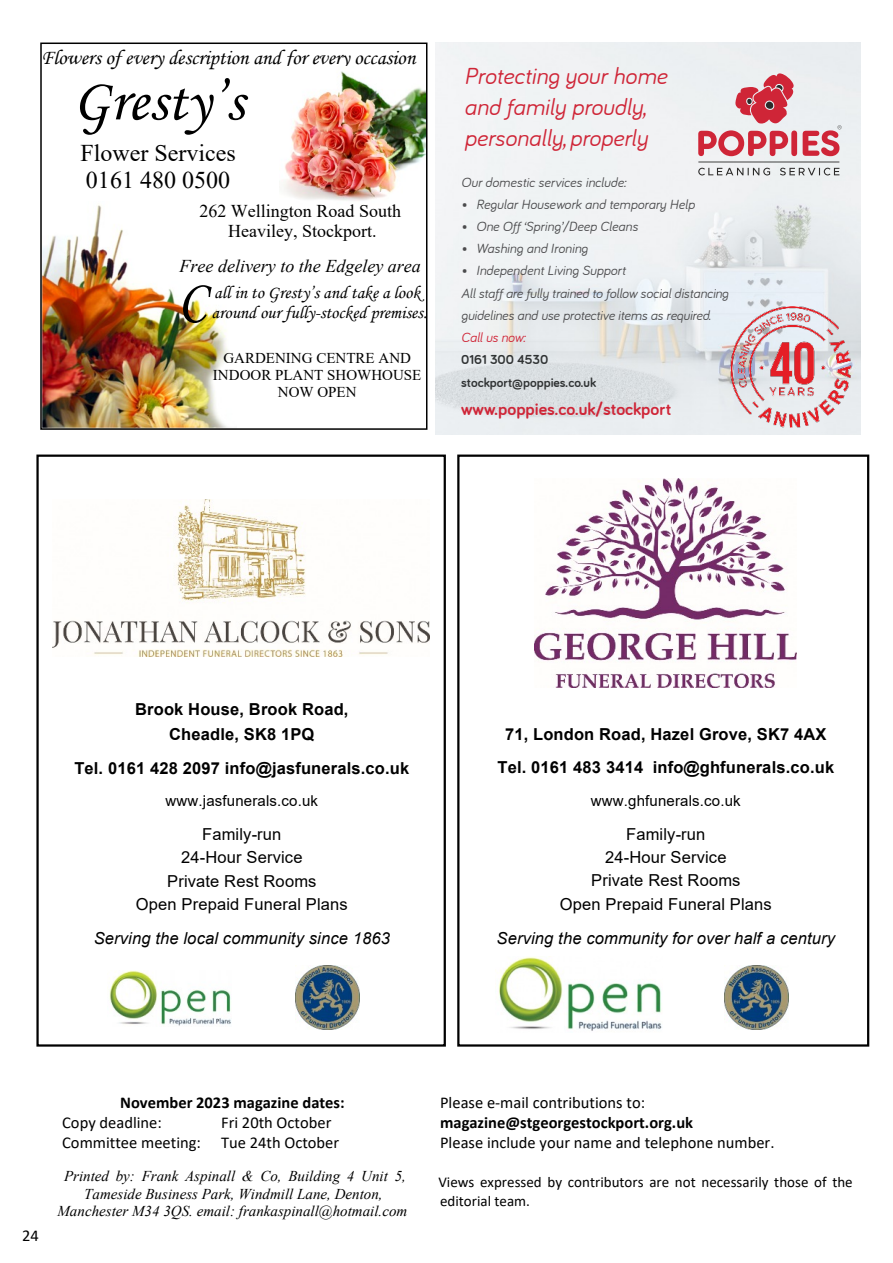
<style>
.page{position:relative;width:893px;height:1263px;background:#fff}
.page>*{position:absolute;margin:0;border:0;box-sizing:border-box;transform-origin:0 0}
.t1{font:60px "Monotype Corsiva";color:#000}
.t2{font:55.5px "Monotype Corsiva";color:#000}
.t3{font:italic 24px/30.9px "Bariol";color:#cf2537}
.t4{font:24px/27.6px "Times New Roman";color:#000}
.t5{font:21px "Monotype Corsiva";color:#000}
.t6{font:18px/20.2px "Monotype Corsiva";color:#000}
.t7{font:18px/20.7px "Times New Roman";color:#000;text-align:center}
.t8{font:italic 18px "Times New Roman";color:#000}
.t9{font:700 18px "Bariol";color:#cf2537}
.t10{font:700 16.5px/24.9px "Arial";letter-spacing:.01em;color:#000;text-align:center}
.t11{font:16.5px/20.1px "Calibri";color:#000}
.t12{font:16.5px/23.4px "Arial";letter-spacing:.01em;color:#000;text-align:center}
.t13{font:italic 16.5px "Arial";letter-spacing:.01em;color:#000}
.t14{font:700 16.5px "Calibri";color:#000}
.t15{font:italic 15px/17.2px "Times New Roman";color:#000;text-align:center}
.t16{font:15px/18.3px "Calibri";color:#000}
.t17{font:15px/17.2px "Times New Roman";color:#000;text-align:center}
.t18{font:15px "Arial";letter-spacing:.01em;color:#000}
.t19{font:italic 13.8px/22.2px "Bariol";color:#4b4b4d}
.t20{font:italic 13.8px "Bariol";letter-spacing:-.01em;color:#cf2537}
.t21{font:700 13.5px/22.2px "Bariol";color:#303334}
</style>
<div class="page">
<img style="left:436px;top:43px;width:424px;height:392px">
<hr style="left:698px;top:162px;width:141px;height:1px;background:#2c2b2a">
<svg style="left:698px;top:168px;width:72px;height:7px"></svg>
<svg style="left:780px;top:168px;width:59px;height:7px"></svg>
<img style="left:730px;top:307px;width:122px;height:120px">
<svg style="left:698px;top:130px;width:99px;height:26px"></svg>
<svg style="left:803px;top:125px;width:39px;height:31px"></svg>
<svg style="left:735px;top:73px;width:59px;height:51px;background:#d67984"></svg>
<img style="left:43px;top:205px;width:185px;height:222px">
<div style="left:40px;top:43px;width:387px;height:387px;border:2px solid #000"></div>
<img style="left:283px;top:66px;width:142px;height:138px">
<div style="left:36px;top:454px;width:410px;height:593px;border:2px solid #000"></div>
<img style="left:295px;top:965px;width:65px;height:65px">
<img style="left:109px;top:970px;width:122px;height:56px">
<div style="left:457px;top:454px;width:412px;height:592px;border:2px solid #000"></div>
<img style="left:724px;top:965px;width:64px;height:65px">
<img style="left:499px;top:957px;width:163px;height:74px">
<img style="left:53px;top:499px;width:377px;height:157px">
<img style="left:535px;top:478px;width:262px;height:209px">
<h3 class="t5" style="left:41px;top:50px;width:376px">Flowers of every description and for every occasion</h3>
<h1 class="t1" style="left:72px;top:78px;width:173px">Gresty’s</h1>
<h3 class="t4" style="left:80px;top:141px;width:157px">Flower Services<br>0161 480 0500</h3>
<h3 class="t7" style="left:199px;top:202px;width:203px">262 Wellington Road South<br>Heaviley, Stockport.</h3>
<h3 class="t8" style="left:180px;top:259px;width:243px">Free delivery to the Edgeley area</h3>
<h2 class="t2" style="left:178px;top:279px;width:30px">C</h2>
<h3 class="t6" style="left:212px;top:283px;width:217px">all in to Gresty’s and take a look around our fully-stocked premises.</h3>
<p class="t17" style="left:213px;top:351px;width:210px">GARDENING CENTRE AND<br>INDOOR PLANT SHOWHOUSE<br>NOW OPEN</p>
<h3 class="t3" style="left:464px;top:62px;width:204px">Protecting your home and family proudly, personally, properly</h3>
<p class="t19" style="left:461px;top:172px;width:166px">Our domestic services include:</p>
<p class="t19" style="left:461px;top:194px;width:235px">• Regular Housework and temporary Help</p>
<p class="t19" style="left:461px;top:216px;width:178px">• One Off ‘Spring’/Deep Cleans</p>
<p class="t19" style="left:461px;top:238px;width:128px">• Washing and Ironing</p>
<p class="t19" style="left:461px;top:260px;width:269px">• Independent Living Support<br>All staff are fully trained to follow social distancing guidelines and use protective items as required.</p>
<p class="t20" style="left:461px;top:331px;width:66px">Call us now:</p>
<p class="t21" style="left:461px;top:349px;width:136px">0161 300 4530 stockport@poppies.co.uk</p>
<h3 class="t9" style="left:461px;top:401px;width:212px">www.poppies.co.uk/stockport</h3>
<p class="t10" style="left:135px;top:698px;width:215px">Brook House, Brook Road,<br>Cheadle, SK8 1PQ</p>
<p class="t10" style="left:74px;top:757px;width:336px">Tel. 0161 428 2097 info@jasfunerals.co.uk</p>
<p class="t18" style="left:166px;top:795px;width:154px">www.jasfunerals.co.uk</p>
<p class="t12" style="left:136px;top:824px;width:214px">Family-run<br>24-Hour Service<br>Private Rest Rooms<br>Open Prepaid Funeral Plans</p>
<p class="t13" style="left:94px;top:932px;width:298px">Serving the local community since 1863</p>
<p class="t10" style="left:497px;top:718px;width:338px;line-height:33.9px">71, London Road, Hazel Grove, SK7 4AX<br>Tel. 0161 483 3414 info@ghfunerals.co.uk</p>
<p class="t18" style="left:591px;top:795px;width:151px">www.ghfunerals.co.uk</p>
<p class="t12" style="left:560px;top:824px;width:214px">Family-run<br>24-Hour Service<br>Private Rest Rooms<br>Open Prepaid Funeral Plans</p>
<p class="t13" style="left:497px;top:932px;width:340px">Serving the community for over half a century</p>
<p class="t11" style="left:22px;top:1227px;width:18px">24</p>
<p class="t14" style="left:120px;top:1096px;width:226px">November 2023 magazine dates:</p>
<p class="t11" style="left:62px;top:1114px;width:101px">Copy deadline:</p>
<p class="t11" style="left:62px;top:1114px;width:279px;text-indent:159px">Fri 20th October<br>Committee meeting: Tue 24th October</p>
<p class="t15" style="left:58px;top:1169px;width:351px">Printed by: Frank Aspinall &amp; Co, Building 4 Unit 5,<br>Tameside Business Park, Windmill Lane, Denton,<br>Manchester M34 3QS. email: frankaspinall@hotmail.com</p>
<p class="t11" style="left:440px;top:1094px;width:207px">Please e-mail contributions to:</p>
<p class="t14" style="left:440px;top:1116px;width:254px">magazine@stgeorgestockport.org.uk</p>
<p class="t11" style="left:440px;top:1134px;width:336px">Please include your name and telephone number.</p>
<p class="t16" style="left:438px;top:1174px;width:416px">Views expressed by contributors are not necessarily those of the editorial team.</p>
</div>
